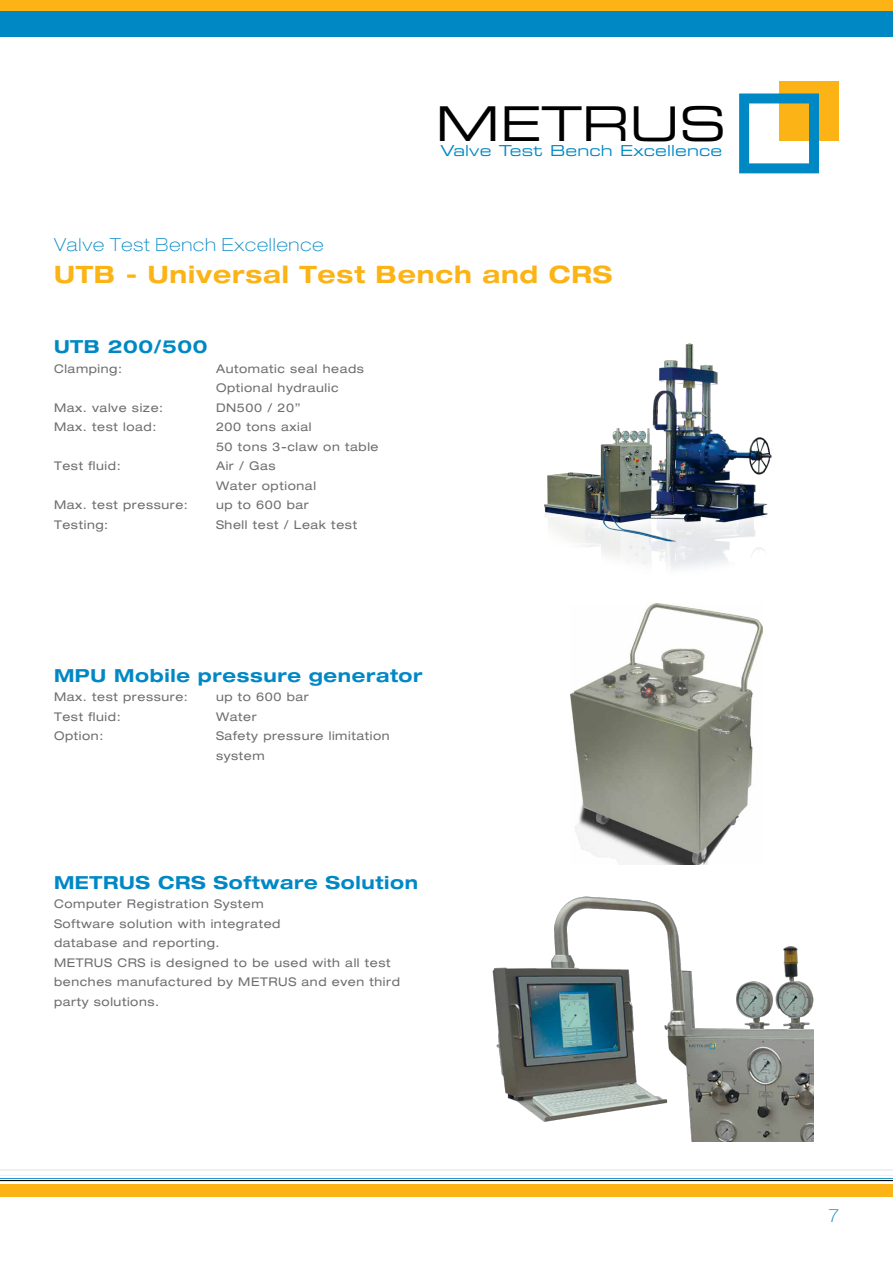
<style>
.page{position:relative;width:893px;height:1263px;background:#fff}
.page>*{position:absolute;margin:0;border:0;box-sizing:border-box;transform-origin:0 0}
.t1{font:48px "Eurostile LT Std Ex 2";color:#000}
.t2{font:700 expanded 24px "Helvetica Neue LT Std";letter-spacing:.035em;color:#fcb316}
.t3{font:700 expanded 18px "Helvetica Neue LT Std";letter-spacing:.035em;color:#0088c5}
.t4{font:100 expanded 18px "Helvetica Neue LT Std";letter-spacing:.05em;color:#0088c5}
.t5{font:15.15px "Eurostile LT Std Ex 2";letter-spacing:.01em;color:#0088c5}
.t6{font:expanded 12px/19.5px "Helvetica Neue LT Std";letter-spacing:.05em;color:#6d6e71}
</style>
<div class="page">
<img style="left:492px;top:896px;width:321px;height:246px">
<img style="left:544px;top:343px;width:228px;height:226px">
<img style="left:571px;top:604px;width:192px;height:261px">
<div style="left:779px;top:81px;width:60px;height:60px;background:#fcb316"></div>
<svg style="left:739px;top:93px;width:80px;height:80px"></svg>
<div style="left:0;top:0;width:893px;height:11px;background:#fcb316"></div>
<div style="left:0;top:11px;width:893px;height:25px;background:#0088c5"></div>
<div style="left:0;top:1184px;width:893px;height:12px;background:#fcb316"></div>
<img style="left:0;top:1169px;width:893px;height:13px">
<h1 class="t1" style="left:435px;top:90px;width:292px">METRUS</h1>
<p class="t5" style="left:440px;top:140px;width:283px">Valve Test Bench Excellence</p>
<h3 class="t4" style="left:54px;top:234px;width:271px">Valve Test Bench Excellence</h3>
<h2 class="t2" style="left:54px;top:259px;width:560px">UTB - Universal Test Bench and CRS</h2>
<h3 class="t3" style="left:54px;top:335px;width:155px">UTB 200/500</h3>
<p class="t6" style="left:54px;top:358px;width:70px">Clamping:</p>
<p class="t6" style="left:216px;top:358px;width:150px">Automatic seal heads<br>Optional hydraulic</p>
<p class="t6" style="left:54px;top:397px;width:111px">Max. valve size:</p>
<p class="t6" style="left:216px;top:397px;width:86px">DN500 / 20”</p>
<p class="t6" style="left:54px;top:417px;width:104px">Max. test load:</p>
<p class="t6" style="left:216px;top:417px;width:164px">200 tons axial<br>50 tons 3-claw on table</p>
<p class="t6" style="left:54px;top:456px;width:68px">Test fluid:</p>
<p class="t6" style="left:216px;top:456px;width:101px">Air / Gas<br>Water optional</p>
<p class="t6" style="left:54px;top:495px;width:135px">Max. test pressure:</p>
<p class="t6" style="left:216px;top:495px;width:94px">up to 600 bar</p>
<p class="t6" style="left:54px;top:514px;width:56px">Testing:</p>
<p class="t6" style="left:216px;top:514px;width:143px">Shell test / Leak test</p>
<h3 class="t3" style="left:54px;top:664px;width:370px">MPU Mobile pressure generator</h3>
<p class="t6" style="left:54px;top:687px;width:135px">Max. test pressure:</p>
<p class="t6" style="left:216px;top:687px;width:94px">up to 600 bar</p>
<p class="t6" style="left:54px;top:706px;width:68px">Test fluid:</p>
<p class="t6" style="left:216px;top:706px;width:42px">Water</p>
<p class="t6" style="left:54px;top:726px;width:51px">Option:</p>
<p class="t6" style="left:216px;top:726px;width:175px">Safety pressure limitation system</p>
<h3 class="t3" style="left:54px;top:871px;width:365px">METRUS CRS Software Solution</h3>
<p class="t6" style="left:54px;top:894px;width:347px">Computer Registration System<br>Software solution with integrated<br>database and reporting.<br>METRUS CRS is designed to be used with all test benches manufactured by METRUS and even third party solutions.</p>
<h3 class="t4" style="left:828px;top:1205px;width:12px">7</h3>
</div>
